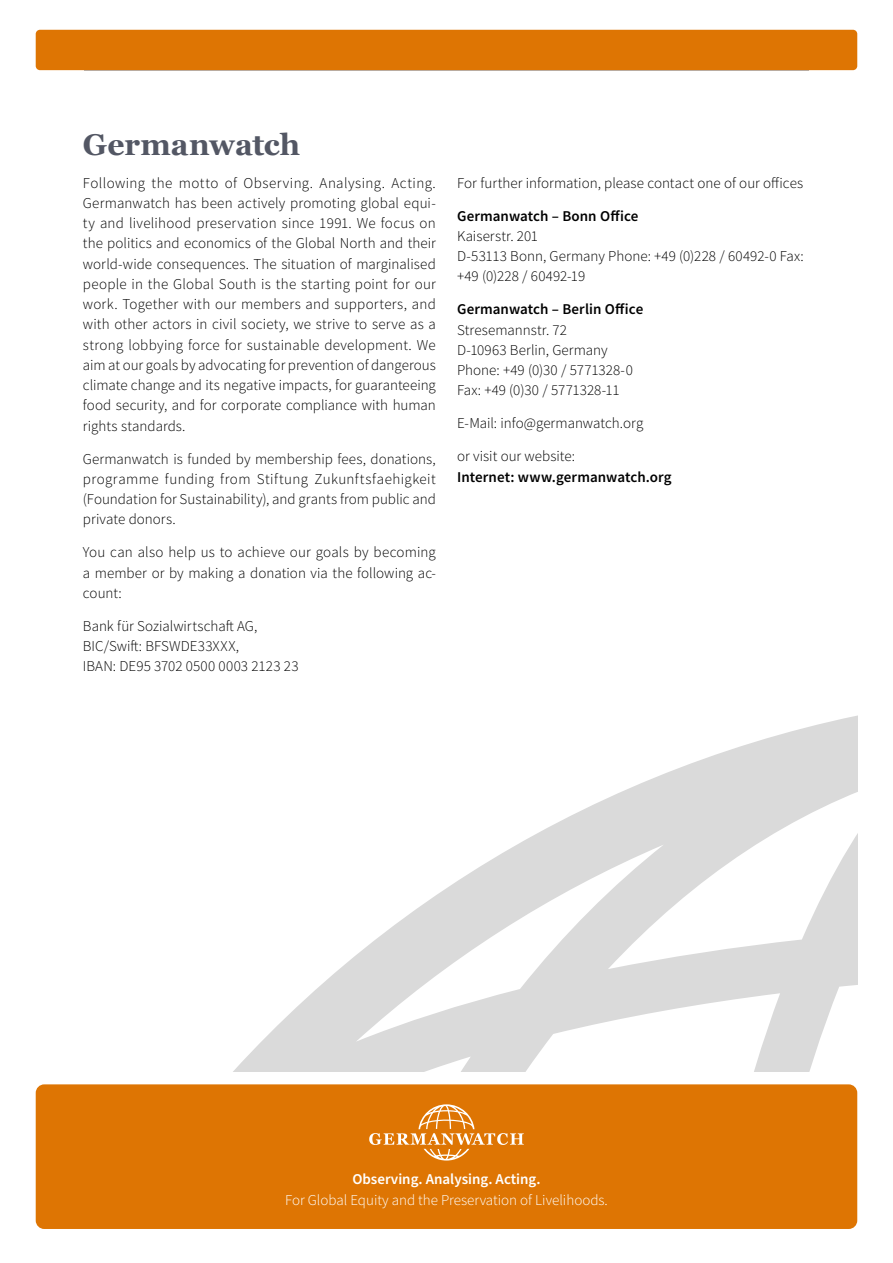
<style>
.page{position:relative;width:893px;height:1263px;background:#fff}
.page>*{position:absolute;margin:0;border:0;box-sizing:border-box;transform-origin:0 0}
.t1{font:700 30px "Georgia";letter-spacing:-.005em;color:#535764}
.t2{font:300 15px/20.2px "Source Sans Pro";color:#000;text-align:justify}
.t3{font:600 15px "Source Sans Pro";color:#000}
.t4{font:300 15px "Source Sans Pro";color:#fff}
.t5{font:600 15px "Source Sans Pro";color:#fff}
</style>
<div class="page">
<div style="left:36px;top:1084px;width:821px;height:145px;background:#de7503;border-radius:9px"></div>
<div style="left:36px;top:30px;width:821px;height:40px;background:#de7503;border-radius:4px"></div>
<svg style="left:234px;top:716px;width:623px;height:355px"></svg>
<svg style="left:369px;top:1104px;width:155px;height:56px"></svg>
<h1 class="t1" style="left:83px;top:122px;width:219px">Germanwatch</h1>
<p class="t2" style="left:83px;top:172px;width:354px">Following the motto of Observing. Analysing. Acting.<br>Germanwatch has been actively promoting global equi&shy;ty and livelihood preservation since 1991. We focus on the politics and economics of the Global North and their world-wide consequences. The situation of marginalised people in the Global South is the starting point for our work. Together with our members and supporters, and with other actors in civil society, we strive to serve as a strong lobbying force for sustainable development. We aim at our goals by advocating for prevention of dangerous climate change and its negative impacts, for guaranteeing food security, and for corporate compliance with human rights standards.</p>
<p class="t2" style="left:83px;top:448px;width:354px">Germanwatch is funded by membership fees, donations, programme funding from Stiftung Zukunftsfaehigkeit (Foundation for Sustainability), and grants from public and private donors.</p>
<p class="t2" style="left:83px;top:542px;width:354px">You can also help us to achieve our goals by becoming a member or by making a donation via the following ac&shy;count:</p>
<p class="t2" style="left:83px;top:616px;width:217px;text-align:left">Bank für Sozialwirtschaft AG,<br>BIC/Swift: BFSWDE33XXX,<br>IBAN: DE95 3702 0500 0003 2123 23</p>
<p class="t2" style="left:457px;top:172px;width:348px">For further information, please contact one of our offices</p>
<p class="t3" style="left:457px;top:206px;width:183px">Germanwatch – Bonn Office</p>
<p class="t2" style="left:457px;top:226px;width:348px;text-align:left">Kaiserstr. 201<br>D-53113 Bonn, Germany Phone: +49 (0)228 / 60492-0 Fax: +49 (0)228 / 60492-19</p>
<p class="t3" style="left:457px;top:299px;width:188px">Germanwatch – Berlin Office</p>
<p class="t2" style="left:457px;top:319px;width:177px;text-align:left">Stresemannstr. 72<br>D-10963 Berlin, Germany<br>Phone: +49 (0)30 / 5771328-0<br>Fax: +49 (0)30 / 5771328-11</p>
<p class="t2" style="left:457px;top:413px;width:188px">E-Mail: info@germanwatch.org</p>
<p class="t2" style="left:457px;top:446px;width:119px">or visit our website:</p>
<p class="t3" style="left:457px;top:467px;width:216px">Internet: www.germanwatch.org</p>
<p class="t5" style="left:352px;top:1169px;width:190px">Observing. Analysing. Acting.</p>
<p class="t4" style="left:285px;top:1191px;width:324px">For Global Equity and the Preservation of Livelihoods.</p>
</div>
